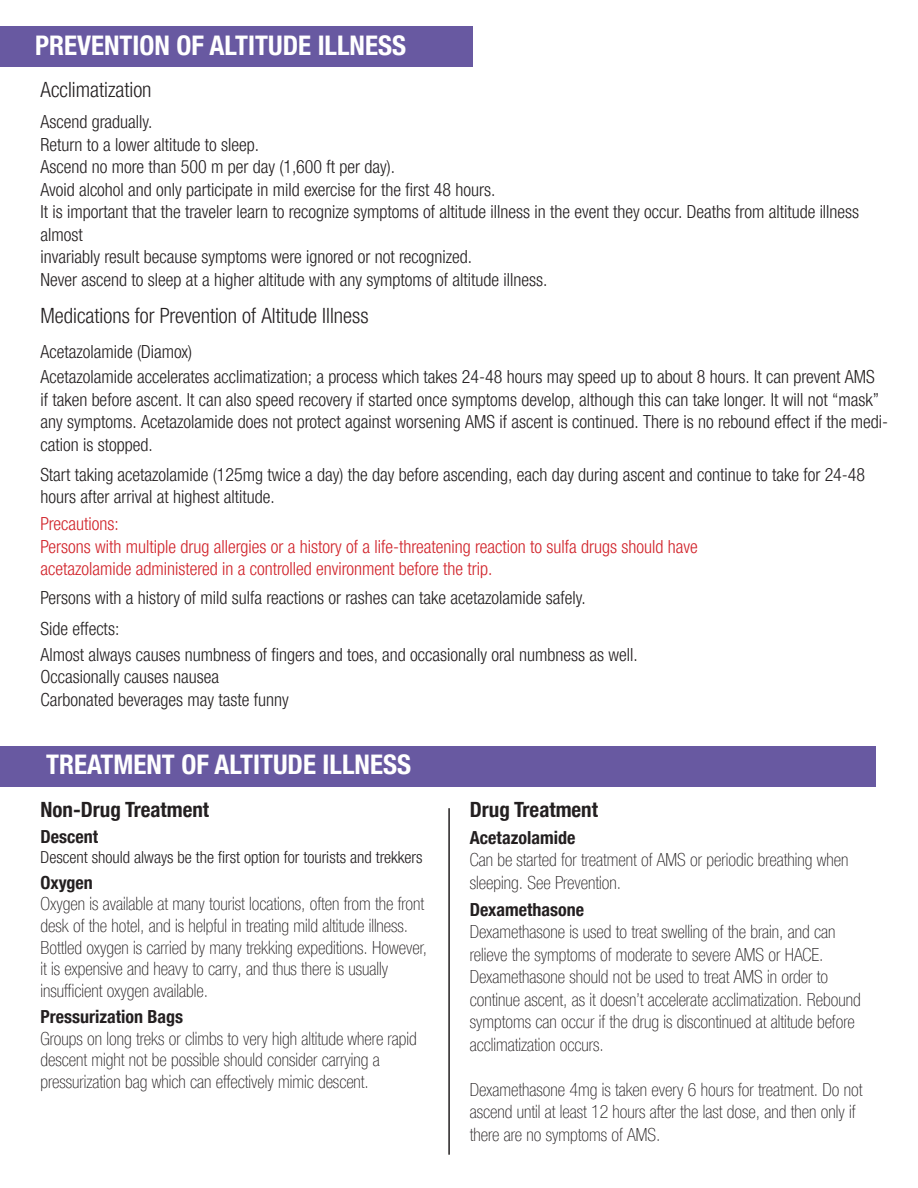
<style>
.page{position:relative;width:918px;height:1188px;background:#fff}
.page>*{position:absolute;margin:0;border:0;box-sizing:border-box;transform-origin:0 0}
.t1{font:700 condensed 27px "Helvetica Neue LTW1 G";color:#fff}
.t2{font:300 condensed 21px "Helvetica Neue LTW1 G";color:#231f20}
.t3{font:700 condensed 21px "Helvetica Neue LTW1 G";color:#231f20}
.t4{font:300 condensed 18px/22.5px "Helvetica Neue LTW1 G";color:#231f20}
.t5{font:100 condensed 18px/22.5px "Helvetica Neue LTW1 G";color:#231f20}
.t6{font:300 condensed 18px "Helvetica Neue LTW1 G";color:#d1232a}
.t7{font:700 condensed 18px "Helvetica Neue LTW1 G";color:#231f20}
.t8{font:300 condensed 16.5px "Helvetica Neue LTW1 G";color:#231f20}
</style>
<div class="page">
<div style="left:0;top:26px;width:472px;height:41px;background:#6859a1"></div>
<div style="left:0;top:746px;width:876px;height:41px;background:#6859a1"></div>
<hr style="left:448px;top:808px;width:2px;height:347px;background:#231f20">
<p class="t1" style="left:35px;top:29px;width:373px">PREVENTION OF ALTITUDE ILLNESS</p>
<p class="t2" style="left:40px;top:77px;width:113px">Acclimatization</p>
<p class="t4" style="left:40px;top:111px;width:113px">Ascend gradually.</p>
<p class="t4" style="left:40px;top:133px;width:220px">Return to a lower altitude to sleep.</p>
<p class="t4" style="left:40px;top:156px;width:356px">Ascend no more than 500 m per day (1,600 ft per day).</p>
<p class="t4" style="left:40px;top:178px;width:456px">Avoid alcohol and only participate in mild exercise for the first 48 hours.</p>
<p class="t4" style="left:40px;top:201px;width:820px">It is important that the traveler learn to recognize symptoms of altitude illness in the event they occur. Deaths from altitude illness almost</p>
<p class="t4" style="left:40px;top:246px;width:433px">invariably result because symptoms were ignored or not recognized.</p>
<p class="t4" style="left:40px;top:268px;width:508px">Never ascend to sleep at a higher altitude with any symptoms of altitude illness.</p>
<p class="t2" style="left:40px;top:304px;width:330px">Medications for Prevention of Altitude Illness</p>
<p class="t4" style="left:40px;top:340px;width:153px">Acetazolamide (Diamox)</p>
<p class="t4" style="left:40px;top:366px;width:849px">Acetazolamide accelerates acclimatization; a process which takes 24-48 hours may speed up to about 8 hours. It can prevent AMS<br>if taken before ascent. It can also speed recovery if started once symptoms develop, although this can take longer. It will not “mask” any symptoms. Acetazolamide does not protect against worsening AMS if ascent is continued. There is no rebound effect if the medi&shy;cation is stopped.</p>
<p class="t4" style="left:40px;top:463px;width:826px">Start taking acetazolamide (125mg twice a day) the day before ascending, each day during ascent and continue to take for 24-48 hours after arrival at highest altitude.</p>
<p class="t6" style="left:40px;top:514px;width:80px">Precautions:</p>
<p class="t6" style="left:40px;top:536px;width:659px">Persons with multiple drug allergies or a history of a life-threatening reaction to sulfa drugs should have</p>
<p class="t6" style="left:40px;top:559px;width:454px">acetazolamide administered in a controlled environment before the trip.</p>
<p class="t4" style="left:40px;top:586px;width:547px">Persons with a history of mild sulfa reactions or rashes can take acetazolamide safely.</p>
<p class="t4" style="left:40px;top:618px;width:80px">Side effects:</p>
<p class="t4" style="left:40px;top:643px;width:599px">Almost always causes numbness of fingers and toes, and occasionally oral numbness as well.</p>
<p class="t4" style="left:40px;top:666px;width:180px">Occasionally causes nausea</p>
<p class="t4" style="left:40px;top:688px;width:250px">Carbonated beverages may taste funny</p>
<p class="t1" style="left:46px;top:749px;width:366px">TREATMENT OF ALTITUDE ILLNESS</p>
<p class="t3" style="left:40px;top:797px;width:170px">Non-Drug Treatment</p>
<p class="t7" style="left:40px;top:826px;width:59px">Descent</p>
<p class="t8" style="left:40px;top:847px;width:383px">Descent should always be the first option for tourists and trekkers</p>
<p class="t7" style="left:40px;top:872px;width:54px">Oxygen</p>
<p class="t5" style="left:40px;top:894px;width:388px;line-height:21.6px">Oxygen is available at many tourist locations, often from the front desk of the hotel, and is helpful in treating mild altitude illness.<br>Bottled oxygen is carried by many trekking expeditions. However, it is expensive and heavy to carry, and thus there is usually</p>
<p class="t5" style="left:40px;top:980px;width:169px">insufficient oxygen available.</p>
<p class="t7" style="left:40px;top:1006px;width:144px">Pressurization Bags</p>
<p class="t5" style="left:40px;top:1028px;width:378px;line-height:21.6px">Groups on long treks or climbs to very high altitude where rapid descent might not be possible should consider carrying a</p>
<p class="t5" style="left:40px;top:1070px;width:330px">pressurization bag which can effectively mimic descent.</p>
<p class="t3" style="left:470px;top:797px;width:130px">Drug Treatment</p>
<p class="t7" style="left:470px;top:827px;width:107px">Acetazolamide</p>
<p class="t5" style="left:470px;top:849px;width:380px">Can be started for treatment of AMS or periodic breathing when sleeping. See Prevention.</p>
<p class="t7" style="left:470px;top:899px;width:116px">Dexamethasone</p>
<p class="t5" style="left:470px;top:921px;width:367px">Dexamethasone is used to treat swelling of the brain, and can relieve the symptoms of moderate to severe AMS or HACE.</p>
<p class="t5" style="left:470px;top:966px;width:392px">Dexamethasone should not be used to treat AMS in order to continue ascent, as it doesn’t accelerate acclimatization. Rebound symptoms can occur if the drug is discontinued at altitude before acclimatization occurs.</p>
<p class="t5" style="left:470px;top:1079px;width:394px">Dexamethasone 4mg is taken every 6 hours for treatment. Do not ascend until at least 12 hours after the last dose, and then only if there are no symptoms of AMS.</p>
</div>
